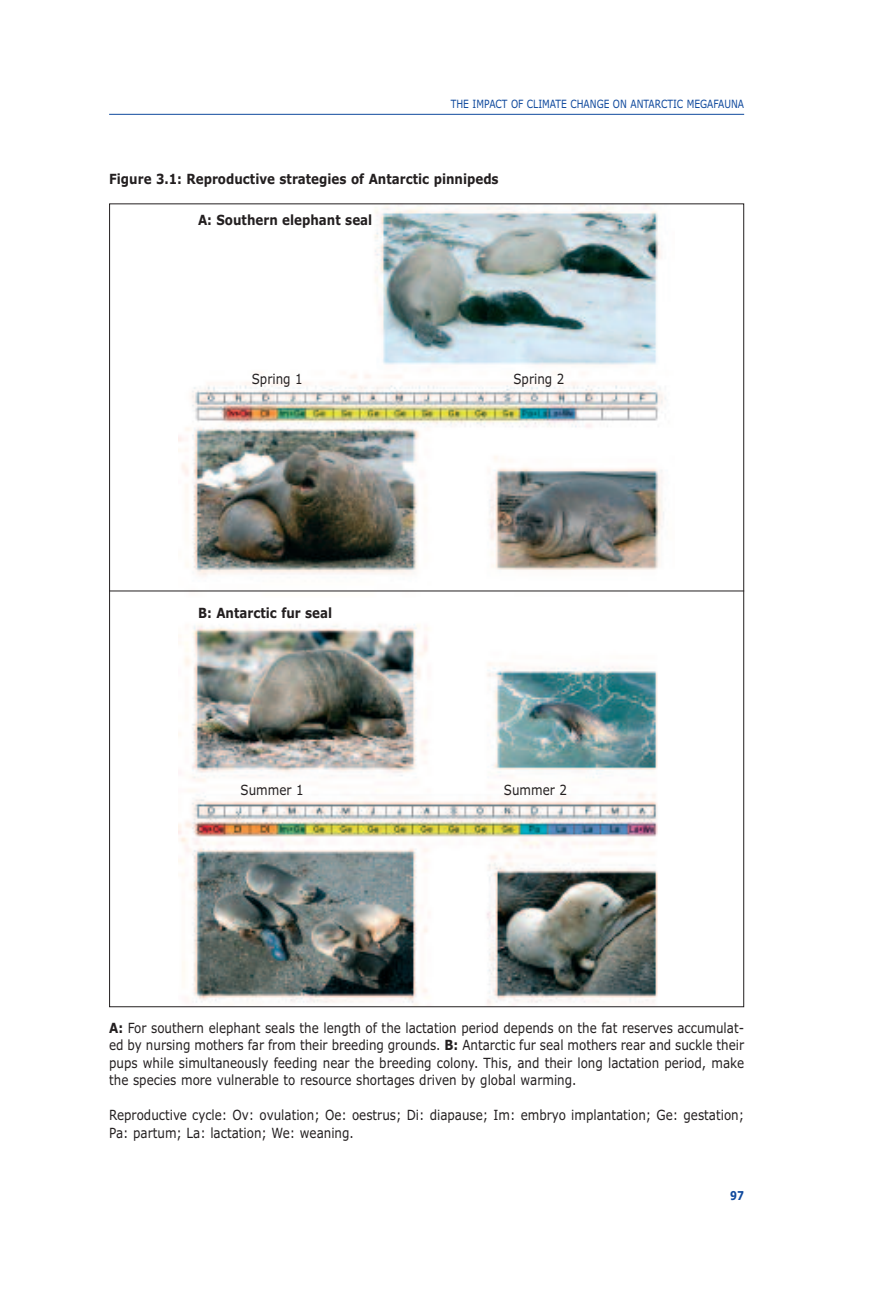
<style>
.page{position:relative;width:893px;height:1290px;background:#fff}
.page>*{position:absolute;margin:0;border:0;box-sizing:border-box;transform-origin:0 0}
.t1{font:14px/17.5px "Verdana";color:#231f20;text-align:justify;scale:.85 1}
.t2{font:700 14px "Verdana";color:#231f20;scale:.85 1}
.t3{font:700 12.25px "Verdana";color:#0f499d;scale:.8 1}
.t4{font:11.38px "Verdana";color:#0f499d;scale:.8 1}
.s1{font-weight:700}
</style>
<div class="page">
<hr style="left:109px;top:114px;width:635px;height:1px;background:#0f499d">
<img style="left:179px;top:205px;width:496px;height:800px">
<hr style="left:109px;top:590px;width:635px;height:1px;background:#231f20">
<p class="t4" style="left:451px;top:97px;width:368px">THE IMPACT OF CLIMATE CHANGE ON ANTARCTIC MEGAFAUNA</p>
<p class="t2" style="left:109px;top:171px;width:460px">Figure 3.1: Reproductive strategies of Antarctic pinnipeds</p>
<p class="t2" style="left:198px;top:212px;width:206px">A: Southern elephant seal</p>
<p class="t1" style="left:252px;top:370px;width:62px">Spring 1</p>
<p class="t1" style="left:513px;top:370px;width:62px">Spring 2</p>
<p class="t2" style="left:198px;top:605px;width:159px">B: Antarctic fur seal</p>
<p class="t1" style="left:241px;top:781px;width:76px">Summer 1</p>
<p class="t1" style="left:504px;top:781px;width:76px">Summer 2</p>
<p class="t1" style="left:109px;top:1019px;width:749px"><span class="s1">A:</span> For southern elephant seals the length of the lactation period depends on the fat reserves accumulat&shy;ed by nursing mothers far from their breeding grounds. <span class="s1">B:</span> Antarctic fur seal mothers rear and suckle their pups while simultaneously feeding near the breeding colony. This, and their long lactation period, make the species more vulnerable to resource shortages driven by global warming.</p>
<p class="t1" style="left:109px;top:1107px;width:749px">Reproductive cycle: Ov: ovulation; Oe: oestrus; Di: diapause; Im: embryo implantation; Ge: gestation;<br>Pa: partum; La: lactation; We: weaning.</p>
<p class="t3" style="left:730px;top:1189px;width:19px">97</p>
</div>
